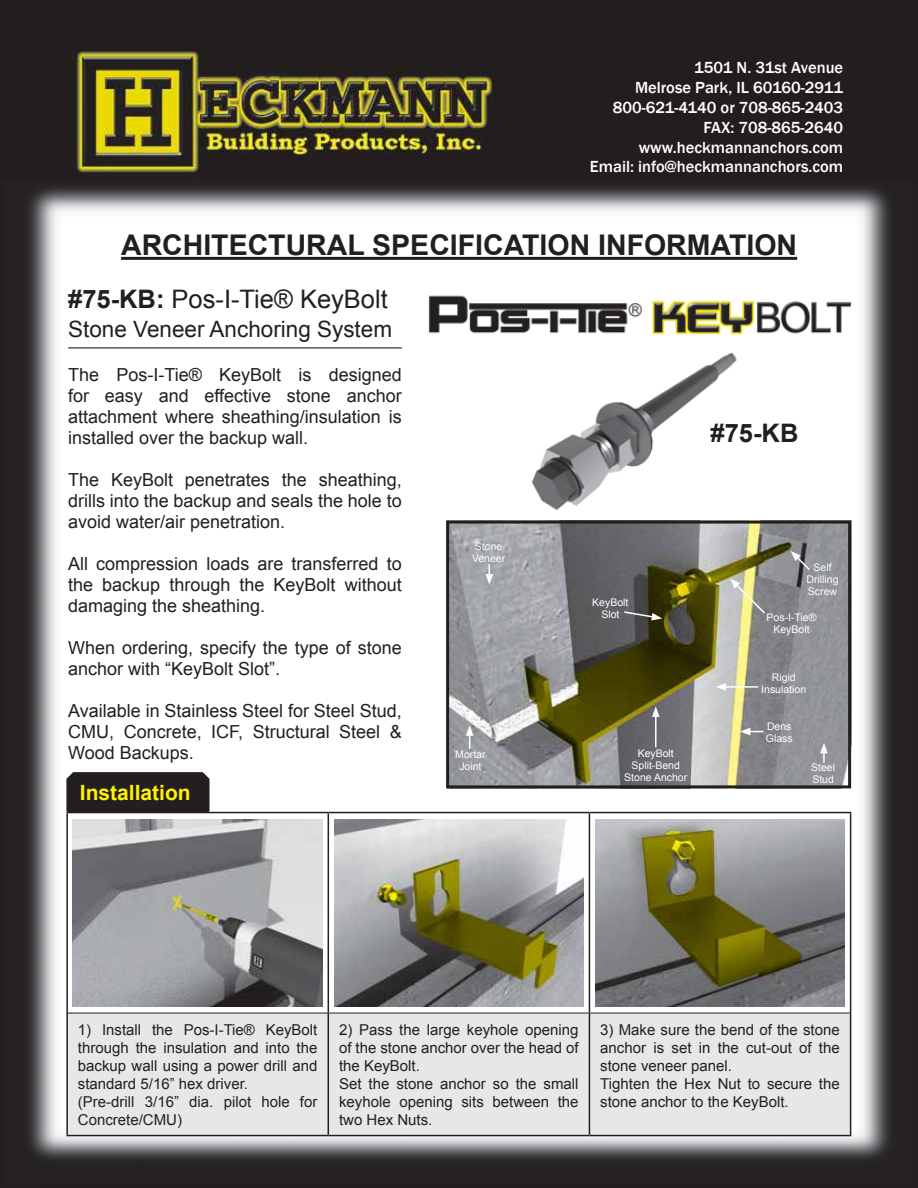
<style>
.page{position:relative;width:918px;height:1188px;background:#fff}
.page>*{position:absolute;margin:0;border:0;box-sizing:border-box;transform-origin:0 0}
.t1{font:700 28.5px "Arial";color:#231f20}
.t2{font:25.5px "Arial";color:#231f20}
.t3{font:700 25.5px "Arial";color:#231f20}
.t4{font:22.5px "Arial";color:#231f20}
.t5{font:700 21px "Arial";color:#fff200}
.t6{font:18px/21px "Arial";color:#231f20;text-align:justify}
.t7{font:500 16.5px/19.8px "Franklin Gothic";color:#fff;text-align:right}
.t8{font:15px/18px "Arial";color:#231f20}
.t9{font:10.5px/12px "Arial";color:#fff;text-align:center}
.s1{font-weight:700}
</style>
<div class="page">
<img style="left:3px;top:179px;width:912px;height:1005px">
<img style="left:1px;top:0;width:917px;height:179px">
<div style="left:66px;top:772px;width:144px;height:40px;background:#231f20"></div>
<hr style="left:121px;top:257px;width:676px;height:3px;background:#231f20">
<svg style="left:68px;top:813px;width:782px;height:200px"></svg>
<div style="left:68px;top:1014px;width:782px;height:121px;background:#e6e7e8"></div>
<hr style="left:66px;top:812px;width:262px;height:1px;background:#231f20">
<hr style="left:66px;top:813px;width:2px;height:200px;background:#231f20">
<hr style="left:328px;top:812px;width:261px;height:1px;background:#231f20">
<hr style="left:328px;top:813px;width:1px;height:200px;background:#231f20">
<hr style="left:589px;top:812px;width:262px;height:1px;background:#231f20">
<hr style="left:589px;top:813px;width:1px;height:200px;background:#231f20">
<hr style="left:850px;top:813px;width:1px;height:200px;background:#231f20">
<hr style="left:66px;top:1013px;width:2px;height:122px;background:#231f20">
<hr style="left:328px;top:1013px;width:1px;height:122px;background:#231f20">
<hr style="left:589px;top:1013px;width:1px;height:122px;background:#231f20">
<hr style="left:850px;top:1013px;width:1px;height:122px;background:#231f20">
<hr style="left:66px;top:1135px;width:262px;height:1px;background:#231f20">
<hr style="left:328px;top:1135px;width:261px;height:1px;background:#231f20">
<hr style="left:589px;top:1135px;width:262px;height:1px;background:#231f20">
<hr style="left:68px;top:1013px;width:260px;height:1px;background:#231f20">
<hr style="left:328px;top:1013px;width:261px;height:1px;background:#231f20">
<hr style="left:589px;top:1013px;width:261px;height:1px;background:#231f20">
<img style="left:73px;top:819px;width:250px;height:187px">
<img style="left:334px;top:819px;width:250px;height:187px">
<img style="left:595px;top:819px;width:250px;height:187px">
<hr style="left:68px;top:348px;width:334px;height:1px;background:#000101">
<img style="left:416px;top:289px;width:448px;height:53px">
<img style="left:520px;top:349px;width:223px;height:167px">
<img style="left:450px;top:525px;width:397px;height:259px">
<div style="left:446px;top:521px;width:405px;height:267px;border:3px solid #231f20"></div>
<svg style="left:485px;top:564px;width:8px;height:21px"></svg>
<svg style="left:466px;top:725px;width:8px;height:24px"></svg>
<svg style="left:623px;top:610px;width:39px;height:10px"></svg>
<svg style="left:730px;top:578px;width:37px;height:37px"></svg>
<svg style="left:791px;top:551px;width:20px;height:21px"></svg>
<hr style="left:724px;top:686px;width:34px;height:2px;background:#fff">
<svg style="left:715px;top:683px;width:11px;height:8px"></svg>
<svg style="left:740px;top:728px;width:24px;height:7px"></svg>
<svg style="left:820px;top:743px;width:8px;height:20px"></svg>
<hr style="left:655px;top:715px;width:2px;height:32px;background:#fff">
<svg style="left:652px;top:706px;width:8px;height:11px"></svg>
<p class="t7" style="left:590px;top:58px;width:255px">1501 N. 31st Avenue<br>Melrose Park, IL 60160-2911<br>800-621-4140 or 708-865-2403<br>FAX: 708-865-2640 www.heckmannanchors.com<br>Email: info@heckmannanchors.com</p>
<h1 class="t1" style="left:121px;top:226px;width:678px">ARCHITECTURAL SPECIFICATION INFORMATION</h1>
<h2 class="t2" style="left:68px;top:282px;width:321px"><span class="s1">#75-KB:</span> Pos-I-Tie® KeyBolt</h2>
<p class="t4" style="left:68px;top:314px;width:325px">Stone Veneer Anchoring System</p>
<p class="t6" style="left:68px;top:364px;width:335px">The Pos-I-Tie® KeyBolt is designed for easy and effective stone anchor attachment where sheathing/insulation is installed over the backup wall.</p>
<p class="t6" style="left:68px;top:469px;width:335px">The KeyBolt penetrates the sheathing, drills into the backup and seals the hole to avoid water/air penetration.</p>
<p class="t6" style="left:68px;top:553px;width:335px">All compression loads are transferred to the backup through the KeyBolt without damaging the sheathing.</p>
<p class="t6" style="left:68px;top:637px;width:335px">When ordering, specify the type of stone anchor with “KeyBolt Slot”.</p>
<p class="t6" style="left:68px;top:700px;width:335px">Available in Stainless Steel for Steel Stud, CMU, Concrete, ICF, Structural Steel &amp; Wood Backups.</p>
<p class="t5" style="left:80px;top:778px;width:112px">Installation</p>
<p class="t9" style="left:472px;top:540px;width:35px;text-align:left">Stone<br>Veneer</p>
<p class="t9" style="left:455px;top:749px;width:32px">Mortar<br>Joint</p>
<h2 class="t3" style="left:711px;top:416px;width:89px">#75-KB</h2>
<p class="t9" style="left:592px;top:597px;width:38px">KeyBolt<br>Slot</p>
<p class="t9" style="left:624px;top:748px;width:65px">KeyBolt<br>Split-Bend<br>Stone Anchor</p>
<p class="t9" style="left:806px;top:562px;width:34px">Self<br>Drilling<br>Screw</p>
<p class="t9" style="left:767px;top:612px;width:51px">Pos-I-Tie®<br>KeyBolt</p>
<p class="t9" style="left:761px;top:671px;width:46px">Rigid<br>Insulation</p>
<p class="t9" style="left:766px;top:720px;width:28px;text-align:left">Dens<br>Glass</p>
<p class="t9" style="left:811px;top:761px;width:25px;text-align:left">Steel<br>Stud</p>
<p class="t8" style="left:78px;top:1021px;width:241px">1) Install the Pos-I-Tie® KeyBolt through the insulation and into the backup wall using a power drill and standard 5/16” hex driver.<br>(Pre-drill 3/16” dia. pilot hole for<br>Concrete/CMU)</p>
<p class="t8" style="left:339px;top:1021px;width:241px">2) Pass the large keyhole opening of the stone anchor over the head of the KeyBolt.<br>Set the stone anchor so the small keyhole opening sits between the two Hex Nuts.</p>
<p class="t8" style="left:600px;top:1021px;width:241px">3) Make sure the bend of the stone anchor is set in the cut-out of the stone veneer panel.<br>Tighten the Hex Nut to secure the stone anchor to the KeyBolt.</p>
</div>
